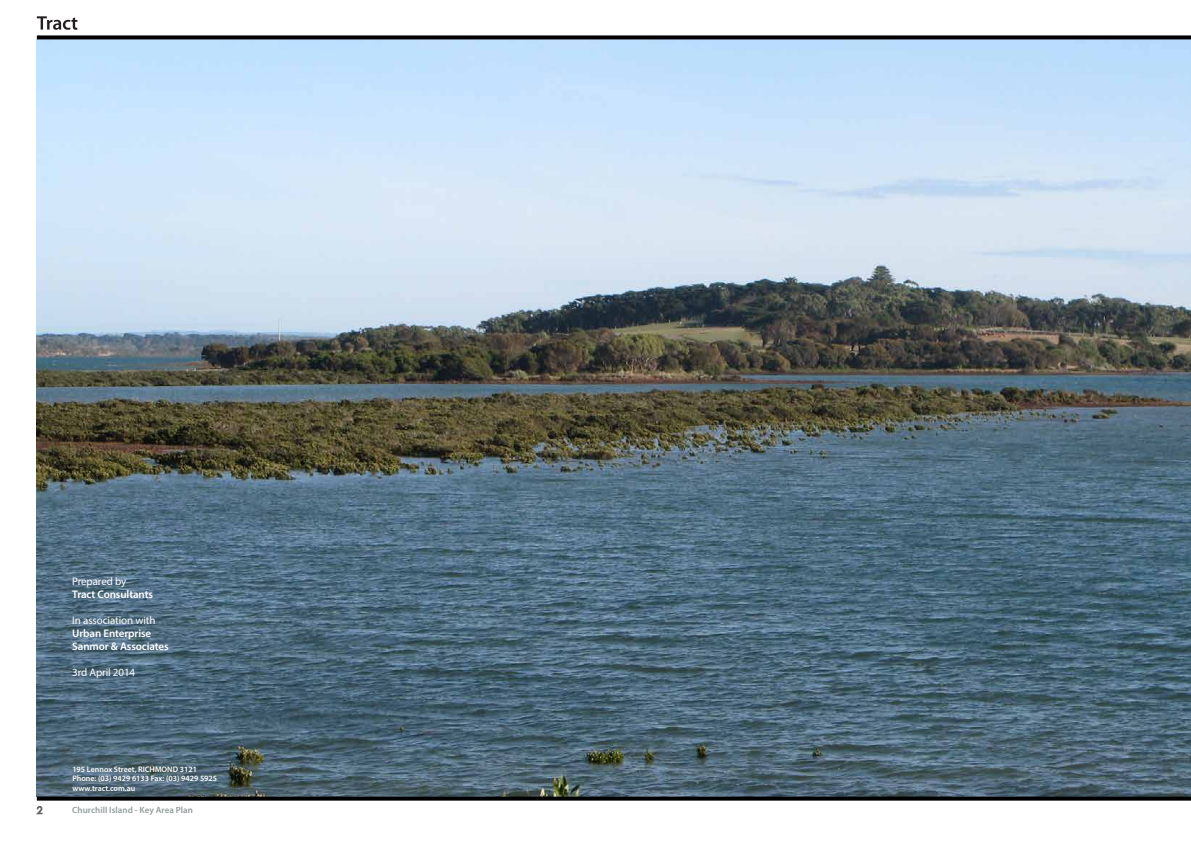
<style>
.page{position:relative;width:1191px;height:842px;background:#fff}
.page>*{position:absolute;margin:0;border:0;box-sizing:border-box;transform-origin:0 0}
.t1{font:600 11px/13px "Myriad Pro";letter-spacing:-.01em;color:#fff}
.t2{font:11px "Myriad Pro";letter-spacing:-.01em;color:#fff}
.t3{font:600 9px "Myriad Pro";letter-spacing:.005em;color:#919d9c}
.t4{font:600 8px/9.6px "Myriad Pro";color:#fff}
</style>
<div class="page">
<img style="left:37px;top:39px;width:1154px;height:758px">
<svg style="left:36px;top:806px;width:6px;height:8px"></svg>
<svg style="left:37px;top:797px;width:1154px;height:4px;background:#161616"></svg>
<svg style="left:37px;top:35px;width:1154px;height:4px;background:#1b1b1b"></svg>
<svg style="left:37px;top:16px;width:40px;height:14px"></svg>
<h1 class="t2" style="left:72px;top:574px;width:56px">Prepared by</h1>
<h1 class="t1" style="left:72px;top:587px;width:82px">Tract Consultants</h1>
<h1 class="t2" style="left:72px;top:613px;width:85px">In association with</h1>
<h1 class="t1" style="left:72px;top:626px;width:98px">Urban Enterprise<br>Sanmor &amp; Associates</h1>
<h1 class="t2" style="left:72px;top:666px;width:64px">3rd April 2014</h1>
<p class="t4" style="left:72px;top:764px;width:146px">195 Lennox Street, RICHMOND 3121<br>Phone: (03) 9429 6133 Fax: (03) 9429 5925 www.tract.com.au</p>
<p class="t3" style="left:72px;top:804px;width:122px">Churchill Island - Key Area Plan</p>
</div>
